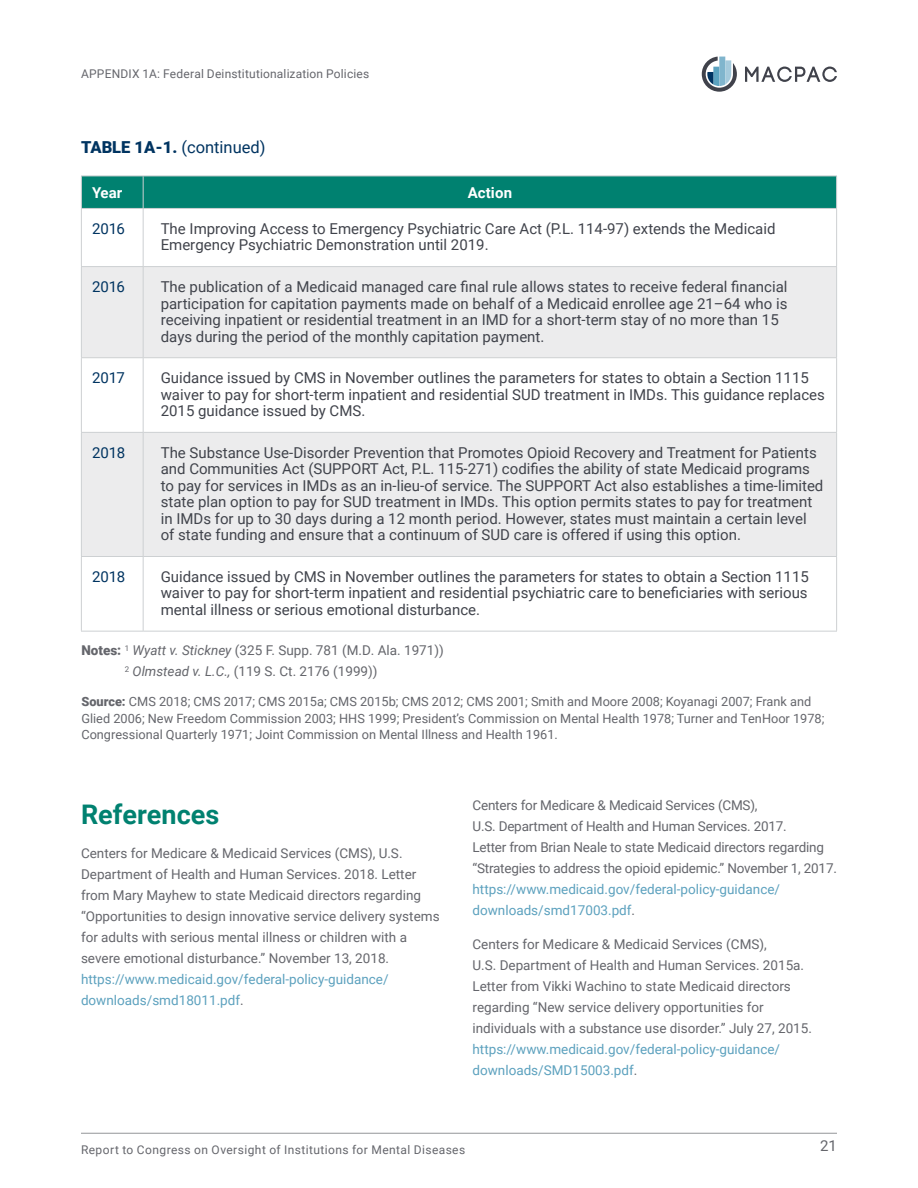
<style>
.page{position:relative;width:918px;height:1188px;background:#fff}
.page>*{position:absolute;margin:0;border:0;box-sizing:border-box;transform-origin:0 0}
.t1{font:700 27px "Roboto";color:#008170}
.t2{font:16.5px "Roboto";color:#003461}
.List_Bullet_1_Table{font:15px/16.5px "Roboto";color:#40434b}
.Table_Main_Blue{font:15px "Roboto";letter-spacing:-.005em;color:#003461}
.Table_Header_White{font:700 15px "Roboto";letter-spacing:.005em;color:#fff}
.t3{font:15px "Roboto";color:#65666c}
.t4{font:13.5px/21px "Roboto";color:#65666c}
.t5{font:12.75px/16.5px "Roboto";color:#65666c}
.t6{font:12px "Roboto";letter-spacing:.025em;color:#65666c}
.s1{font-weight:900}
.s2{font-style:italic}
.s3{color:#5ca1be}
</style>
<div class="page">
<hr style="left:81px;top:1133px;width:756px;height:1px;background:#939598">
<svg style="left:702px;top:57px;width:35px;height:35px"></svg>
<svg style="left:745px;top:67px;width:92px;height:15px"></svg>
<div style="left:82px;top:177px;width:754px;height:31px;background:#008170"></div>
<svg style="left:82px;top:267px;width:754px;height:289px;fill:#ececed"></svg>
<hr style="left:143px;top:176px;width:1px;height:32px;background:#cdd0d2">
<hr style="left:836px;top:176px;width:1px;height:32px;background:#cdd0d2">
<hr style="left:836px;top:209px;width:1px;height:57px;background:#cdd0d2">
<hr style="left:143px;top:266px;width:694px;height:1px;background:#cdd0d2">
<hr style="left:836px;top:267px;width:1px;height:90px;background:#cdd0d2">
<hr style="left:836px;top:433px;width:1px;height:123px;background:#cdd0d2">
<hr style="left:143px;top:556px;width:694px;height:1px;background:#cdd0d2">
<hr style="left:836px;top:557px;width:1px;height:74px;background:#cdd0d2">
<hr style="left:81px;top:357px;width:62px;height:1px;background:#cdd0d2">
<hr style="left:81px;top:358px;width:1px;height:74px;background:#cdd0d2">
<hr style="left:81px;top:432px;width:62px;height:1px;background:#cdd0d2">
<hr style="left:143px;top:357px;width:694px;height:1px;background:#cdd0d2">
<hr style="left:143px;top:358px;width:1px;height:74px;background:#cdd0d2">
<hr style="left:836px;top:358px;width:1px;height:74px;background:#cdd0d2">
<hr style="left:143px;top:432px;width:694px;height:1px;background:#cdd0d2">
<hr style="left:81px;top:631px;width:62px;height:1px;background:#cdd0d2">
<hr style="left:143px;top:631px;width:694px;height:1px;background:#cdd0d2">
<hr style="left:81px;top:209px;width:1px;height:57px;background:#cdd0d2">
<hr style="left:143px;top:209px;width:1px;height:57px;background:#cdd0d2">
<hr style="left:81px;top:266px;width:62px;height:1px;background:#cdd0d2">
<hr style="left:81px;top:267px;width:1px;height:90px;background:#cdd0d2">
<hr style="left:143px;top:267px;width:1px;height:90px;background:#cdd0d2">
<hr style="left:81px;top:433px;width:1px;height:123px;background:#cdd0d2">
<hr style="left:143px;top:433px;width:1px;height:123px;background:#cdd0d2">
<hr style="left:81px;top:556px;width:62px;height:1px;background:#cdd0d2">
<hr style="left:81px;top:557px;width:1px;height:74px;background:#cdd0d2">
<hr style="left:143px;top:557px;width:1px;height:74px;background:#cdd0d2">
<hr style="left:81px;top:176px;width:62px;height:1px;background:#cdd0d2">
<hr style="left:81px;top:176px;width:1px;height:32px;background:#cdd0d2">
<hr style="left:143px;top:176px;width:694px;height:1px;background:#cdd0d2">
<hr style="left:81px;top:208px;width:62px;height:1px;background:#cdd0d2">
<hr style="left:143px;top:208px;width:694px;height:1px;background:#cdd0d2">
<p class="t6" style="left:81px;top:65px;width:290px">APPENDIX 1A: Federal Deinstitutionalization Policies</p>
<p class="t2" style="left:81px;top:135px;width:186px"><span class="s1">TABLE 1A-1.</span> (continued)</p>
<p class="Table_Header_White" style="left:92px;top:182px;width:32px">Year</p>
<p class="Table_Header_White" style="left:468px;top:182px;width:46px">Action</p>
<p class="Table_Main_Blue" style="left:92px;top:218px;width:34px">2016</p>
<p class="List_Bullet_1_Table" style="left:161px;top:220px;width:616px">The Improving Access to Emergency Psychiatric Care Act (P.L. 114-97) extends the Medicaid<br>Emergency Psychiatric Demonstration until 2019.</p>
<p class="Table_Main_Blue" style="left:92px;top:276px;width:34px">2016</p>
<p class="List_Bullet_1_Table" style="left:161px;top:278px;width:628px">The publication of a Medicaid managed care final rule allows states to receive federal financial participation for capitation payments made on behalf of a Medicaid enrollee age 21–64 who is receiving inpatient or residential treatment in an IMD for a short-term stay of no more than 15 days during the period of the monthly capitation payment.</p>
<p class="Table_Main_Blue" style="left:92px;top:367px;width:34px">2017</p>
<p class="List_Bullet_1_Table" style="left:161px;top:369px;width:666px">Guidance issued by CMS in November outlines the parameters for states to obtain a Section 1115 waiver to pay for short-term inpatient and residential SUD treatment in IMDs. This guidance replaces<br>2015 guidance issued by CMS.</p>
<p class="Table_Main_Blue" style="left:92px;top:442px;width:34px">2018</p>
<p class="List_Bullet_1_Table" style="left:161px;top:444px;width:664px">The Substance Use-Disorder Prevention that Promotes Opioid Recovery and Treatment for Patients and Communities Act (SUPPORT Act, P.L. 115-271) codifies the ability of state Medicaid programs to pay for services in IMDs as an in-lieu-of service. The SUPPORT Act also establishes a time-limited state plan option to pay for SUD treatment in IMDs. This option permits states to pay for treatment in IMDs for up to 30 days during a 12 month period. However, states must maintain a certain level of state funding and ensure that a continuum of SUD care is offered if using this option.</p>
<p class="Table_Main_Blue" style="left:92px;top:566px;width:34px">2018</p>
<p class="List_Bullet_1_Table" style="left:161px;top:568px;width:650px;text-align:justify">Guidance issued by CMS in November outlines the parameters for states to obtain a Section 1115 waiver to pay for short-term inpatient and residential psychiatric care to beneficiaries with serious mental illness or serious emotional disturbance.</p>
<p class="t4" style="left:125px;top:639px;width:320px;text-indent:-44px"><span class="s1">Notes:</span> <sup>1</sup> <span class="s2">Wyatt v. Stickney</span> (325 F. Supp. 781 (M.D. Ala. 1971))<br><sup>2</sup> <span class="s2">Olmstead v. L.C.,</span> (119 S. Ct. 2176 (1999))</p>
<p class="t5" style="left:81px;top:693px;width:745px"><span class="s1">Source:</span> CMS 2018; CMS 2017; CMS 2015a; CMS 2015b; CMS 2012; CMS 2001; Smith and Moore 2008; Koyanagi 2007; Frank and<br>Glied 2006; New Freedom Commission 2003; HHS 1999; President’s Commission on Mental Health 1978; Turner and TenHoor 1978;<br>Congressional Quarterly 1971; Joint Commission on Mental Illness and Health 1961.</p>
<h3 class="t1" style="left:81px;top:795px;width:140px">References</h3>
<p class="t4" style="left:81px;top:843px;width:360px">Centers for Medicare &amp; Medicaid Services (CMS), U.S.<br>Department of Health and Human Services. 2018. Letter from Mary Mayhew to state Medicaid directors regarding “Opportunities to design innovative service delivery systems for adults with serious mental illness or children with a severe emotional disturbance.” November 13, 2018. <span class="s3">https://www.medicaid.gov/federal-policy-guidance/ downloads/smd18011.pdf</span>.</p>
<p class="t4" style="left:472px;top:794px;width:366px">Centers for Medicare &amp; Medicaid Services (CMS),<br>U.S. Department of Health and Human Services. 2017.<br>Letter from Brian Neale to state Medicaid directors regarding “Strategies to address the opioid epidemic.” November 1, 2017. <span class="s3">https://www.medicaid.gov/federal-policy-guidance/ downloads/smd17003.pdf</span>.</p>
<p class="t4" style="left:472px;top:934px;width:341px">Centers for Medicare &amp; Medicaid Services (CMS),<br>U.S. Department of Health and Human Services. 2015a.<br>Letter from Vikki Wachino to state Medicaid directors regarding “New service delivery opportunities for individuals with a substance use disorder.” July 27, 2015. <span class="s3">https://www.medicaid.gov/federal-policy-guidance/ downloads/SMD15003.pdf</span>.</p>
<p class="t6" style="left:81px;top:1141px;width:386px">Report to Congress on Oversight of Institutions for Mental Diseases</p>
<p class="t3" style="left:820px;top:1135px;width:18px">21</p>
</div>
